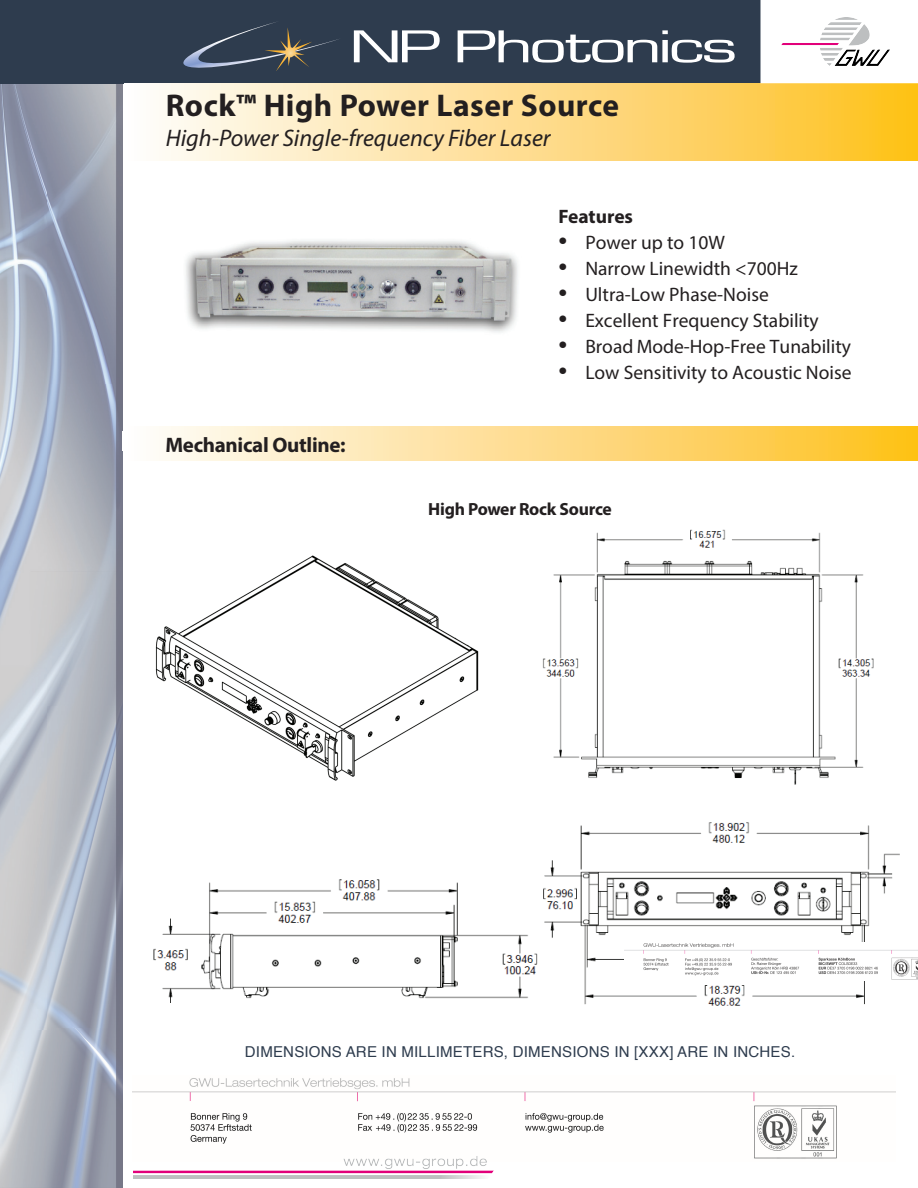
<style>
.page{position:relative;width:918px;height:1188px;background:#fff}
.page>*{position:absolute;margin:0;border:0;box-sizing:border-box;transform-origin:0 0}
.t1{font:700 31.5px "Myriad Pro";letter-spacing:.015em;color:#231f20}
.t2{font:italic 24px "Myriad Pro";color:#231f20}
.t3{font:700 21px "Myriad Pro";letter-spacing:-.015em;color:#231f20}
.t4{font:19.5px "Myriad Pro";color:#231f20}
.t5{font:700 19.5px "Myriad Pro";color:#231f20}
.t6{font:700 17.7px "Myriad Pro";letter-spacing:-.015em;color:#231f20}
.t7{font:15px "Helvetica";letter-spacing:.015em;color:#2e3c4e}
.s1{font-size:31.5px}
</style>
<div class="page">
<img style="left:155px;top:555px;width:324px;height:225px">
<img style="left:542px;top:530px;width:332px;height:255px">
<img style="left:543px;top:822px;width:357px;height:184px">
<img style="left:0;top:83px;width:123px;height:1105px">
<div style="left:0;top:0;width:918px;height:83px;background:#2e3c4e"></div>
<svg style="left:354px;top:30px;width:86px;height:32px"></svg>
<svg style="left:458px;top:30px;width:277px;height:33px"></svg>
<svg style="left:183px;top:22px;width:156px;height:49px"></svg>
<div style="left:124px;top:83px;width:794px;height:78px;background:linear-gradient(to right,#fefdff,#fec020)"></div>
<div style="left:124px;top:427px;width:794px;height:34px;background:linear-gradient(to right,#fefdff,#fec020)"></div>
<img style="left:185px;top:240px;width:333px;height:93px">
<img style="left:153px;top:879px;width:385px;height:124px">
<div style="left:760px;top:0;width:158px;height:83px;background:#fff"></div>
<img style="left:782px;top:17px;width:108px;height:48px">
<img style="left:624px;top:942px;width:294px;height:38px">
<img style="left:132px;top:1078px;width:764px;height:81px">
<img style="left:133px;top:1155px;width:360px;height:23px">
<h1 class="t1" style="left:166px;top:85px;width:455px">Rock™ High Power Laser Source</h1>
<p class="t2" style="left:166px;top:123px;width:386px">High-Power Single-frequency Fiber Laser</p>
<p class="t3" style="left:165px;top:431px;width:182px">Mechanical Outline:</p>
<p class="t5" style="left:558px;top:204px;width:76px">Features</p>
<p class="t4" style="left:558px;top:231px;width:168px"><span class="s1">•</span> Power up to 10W</p>
<p class="t4" style="left:558px;top:257px;width:241px"><span class="s1">•</span> Narrow Linewidth &lt;700Hz</p>
<p class="t4" style="left:558px;top:282px;width:212px"><span class="s1">•</span> Ultra-Low Phase-Noise</p>
<p class="t4" style="left:558px;top:308px;width:262px"><span class="s1">•</span> Excellent Frequency Stability</p>
<p class="t4" style="left:558px;top:334px;width:294px"><span class="s1">•</span> Broad Mode-Hop-Free Tunability</p>
<p class="t4" style="left:558px;top:360px;width:295px"><span class="s1">•</span> Low Sensitivity to Acoustic Noise</p>
<p class="t6" style="left:428px;top:497px;width:185px">High Power Rock Source</p>
<p class="t7" style="left:245px;top:1040px;width:552px">DIMENSIONS ARE IN MILLIMETERS, DIMENSIONS IN [XXX] ARE IN INCHES.</p>
</div>
